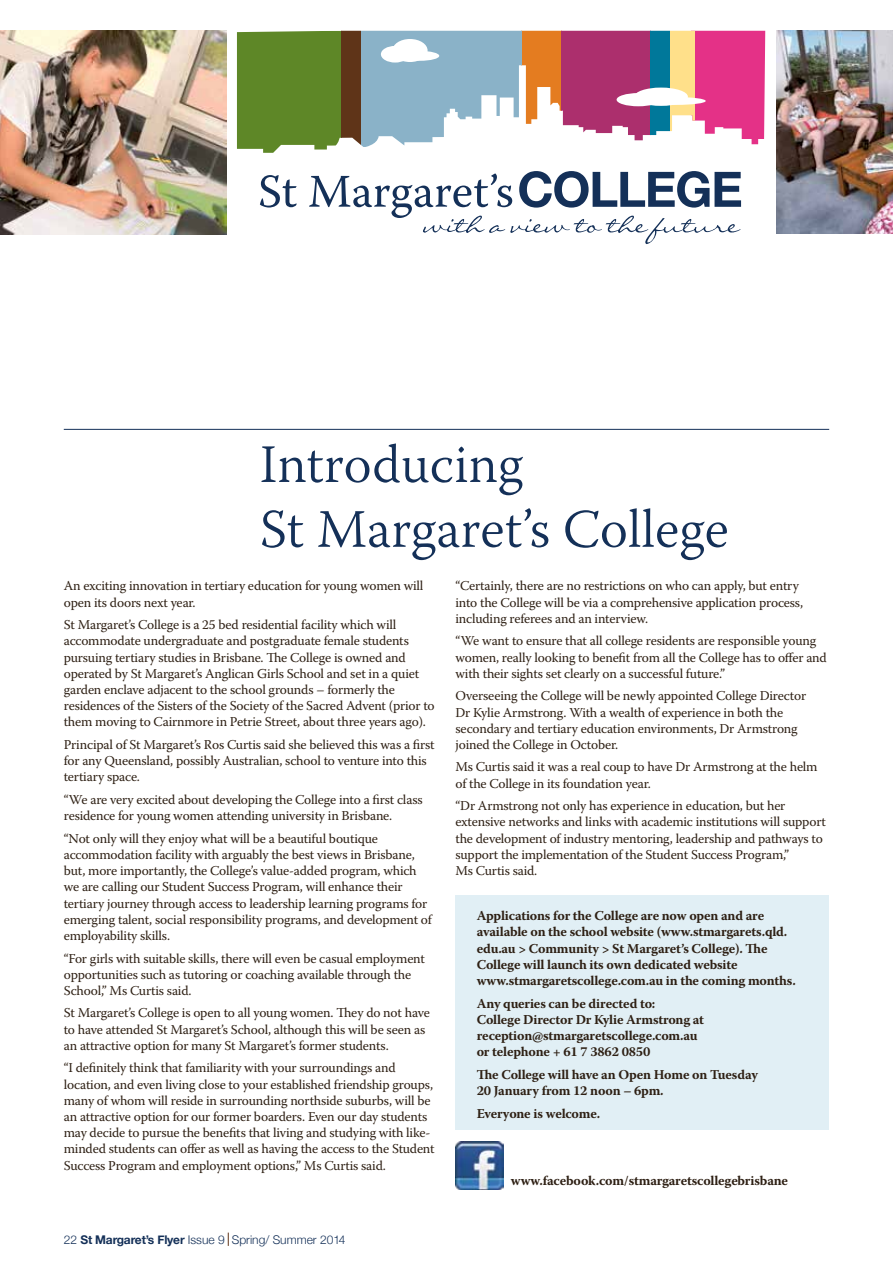
<style>
.page{position:relative;width:893px;height:1263px;background:#fff}
.page>*{position:absolute;margin:0;border:0;box-sizing:border-box;transform-origin:0 0}
.t1{font:300 54px/64.8px "Warnock Pro";color:#143058}
.t2{font:13.5px/16.2px "Warnock Pro";letter-spacing:-.015em;color:#2e2014}
.t3{font:700 13.5px/16.2px "Warnock Pro";letter-spacing:-.015em;color:#2e2014}
.t4{font:300 12px "Helvetica Neue";color:#143058}
.s1{font-weight:700}
</style>
<div class="page">
<svg style="left:228px;top:1232px;width:1px;height:14px"></svg>
<hr style="left:64px;top:429px;width:765px;height:1px;background:#143058">
<div style="left:455px;top:895px;width:374px;height:235px;background:#e1eff5"></div>
<img style="left:0;top:30px;width:226px;height:205px">
<img style="left:776px;top:30px;width:117px;height:204px">
<div style="left:237px;top:31px;width:104px;height:122px;background:#5e8727"></div>
<svg style="left:521px;top:31px;width:40px;height:93px;fill:#e47c20"></svg>
<svg style="left:561px;top:31px;width:90px;height:110px;background:#b4447c"></svg>
<div style="left:651px;top:31px;width:19px;height:105px;background:#00789a"></div>
<div style="left:691px;top:31px;width:74px;height:116px;background:#e43187"></div>
<svg style="left:670px;top:31px;width:25px;height:110px;fill:#ffe08a"></svg>
<div style="left:341px;top:31px;width:20px;height:116px;background:#5f3418"></div>
<svg style="left:361px;top:31px;width:160px;height:116px;fill:#8ab2c8"></svg>
<div style="left:381px;top:46px;width:28px;height:17px;background:#fff;border-radius:50%"></div>
<div style="left:392px;top:39px;width:36px;height:23px;background:#fff;border-radius:50%"></div>
<div style="left:401px;top:51px;width:38px;height:10px;background:#fff;border-radius:50%"></div>
<div style="left:617px;top:93px;width:43px;height:13px;background:#fff;border-radius:50%"></div>
<div style="left:634px;top:88px;width:54px;height:18px;background:#fff;border-radius:50%"></div>
<div style="left:647px;top:97px;width:59px;height:8px;background:#fff;border-radius:50%"></div>
<svg style="left:260px;top:171px;width:481px;height:73px"></svg>
<img style="left:455px;top:1141px;width:49px;height:48px">
<h1 class="t1" style="left:260px;top:431px;width:470px">Introducing<br>St Margaret’s College</h1>
<p class="t2" style="left:64px;top:578px;width:361px">An exciting innovation in tertiary education for young women will open its doors next year.</p>
<p class="t2" style="left:64px;top:616px;width:372px">St Margaret’s College is a 25 bed residential facility which will accommodate undergraduate and postgraduate female students pursuing tertiary studies in Brisbane. The College is owned and operated by St Margaret’s Anglican Girls School and set in a quiet garden enclave adjacent to the school grounds – formerly the residences of the Sisters of the Society of the Sacred Advent (prior to them moving to Cairnmore in Petrie Street, about three years ago).</p>
<p class="t2" style="left:64px;top:736px;width:372px">Principal of St Margaret’s Ros Curtis said she believed this was a first for any Queensland, possibly Australian, school to venture into this tertiary space.</p>
<p class="t2" style="left:64px;top:791px;width:360px">“We are very excited about developing the College into a first class residence for young women attending university in Brisbane.</p>
<p class="t2" style="left:64px;top:830px;width:370px">“Not only will they enjoy what will be a beautiful boutique accommodation facility with arguably the best views in Brisbane, but, more importantly, the College’s value-added program, which we are calling our Student Success Program, will enhance their tertiary journey through access to leadership learning programs for emerging talent, social responsibility programs, and development of employability skills.</p>
<p class="t2" style="left:64px;top:950px;width:363px">“For girls with suitable skills, there will even be casual employment opportunities such as tutoring or coaching available through the<br>School,” Ms Curtis said.</p>
<p class="t2" style="left:64px;top:1005px;width:368px">St Margaret’s College is open to all young women. They do not have to have attended St Margaret’s School, although this will be seen as an attractive option for many St Margaret’s former students.</p>
<p class="t2" style="left:64px;top:1060px;width:372px">“I definitely think that familiarity with your surroundings and location, and even living close to your established friendship groups, many of whom will reside in surrounding northside suburbs, will be an attractive option for our former boarders. Even our day students may decide to pursue the benefits that living and studying with like&shy;minded students can offer as well as having the access to the Student Success Program and employment options,” Ms Curtis said.</p>
<p class="t2" style="left:455px;top:578px;width:349px">“Certainly, there are no restrictions on who can apply, but entry into the College will be via a comprehensive application process, including referees and an interview.</p>
<p class="t2" style="left:455px;top:632px;width:373px">“We want to ensure that all college residents are responsible young women, really looking to benefit from all the College has to offer and with their sights set clearly on a successful future.”</p>
<p class="t2" style="left:455px;top:687px;width:352px">Overseeing the College will be newly appointed College Director Dr Kylie Armstrong. With a wealth of experience in both the secondary and tertiary education environments, Dr Armstrong joined the College in October.</p>
<p class="t2" style="left:455px;top:759px;width:363px">Ms Curtis said it was a real coup to have Dr Armstrong at the helm of the College in its foundation year.</p>
<p class="t2" style="left:455px;top:797px;width:372px">“Dr Armstrong not only has experience in education, but her extensive networks and links with academic institutions will support the development of industry mentoring, leadership and pathways to support the implementation of the Student Success Program,”<br>Ms Curtis said.</p>
<p class="t3" style="left:477px;top:907px;width:321px">Applications for the College are now open and are available on the school website (www.stmargarets.qld. edu.au &gt; Community &gt; St Margaret’s College). The College will launch its own dedicated website www.stmargaretscollege.com.au in the coming months.</p>
<p class="t3" style="left:477px;top:995px;width:229px">Any queries can be directed to:<br>College Director Dr Kylie Armstrong at reception@stmargaretscollege.com.au or telephone + 61 7 3862 0850</p>
<p class="t3" style="left:477px;top:1066px;width:283px">The College will have an Open Home on Tuesday<br>20 January from 12 noon – 6pm.</p>
<p class="t3" style="left:477px;top:1105px;width:125px">Everyone is welcome.</p>
<p class="t4" style="left:64px;top:1230px;width:283px">22 <span class="s1">St Margaret’s Flyer</span> Issue 9 Spring/ Summer 2014</p>
<p class="t3" style="left:511px;top:1172px;width:279px">www.facebook.com/stmargaretscollegebrisbane</p>
</div>
